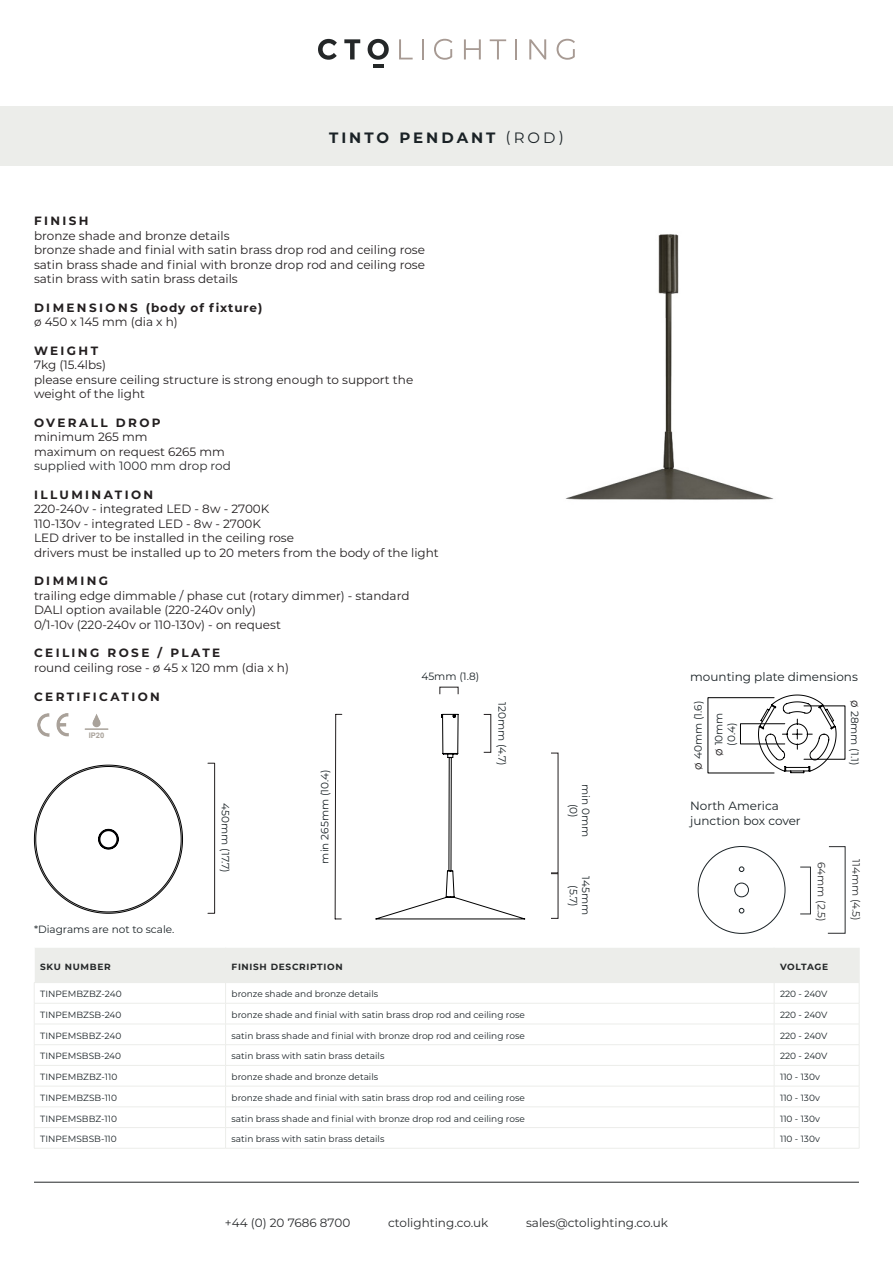
<style>
.page{position:relative;width:893px;height:1263px;background:#fff}
.page>*{position:absolute;margin:0;border:0;box-sizing:border-box;transform-origin:0 0}
.t1{font:700 15px "Montserrat";letter-spacing:.2em;color:#1a2226}
.t2{font:12px/14.4px "Montserrat";color:#231f20}
.t3{font:12px "Montserrat";color:#2a2c2e}
.t4{font:700 12px "Montserrat";letter-spacing:.2em;color:#231f20}
.t5{font:12px/14.4px "Montserrat";color:#1a2226}
.t6{font:700 12px "Montserrat";letter-spacing:.155em;color:#231f20}
.t7{font:10.5px/12.6px "Montserrat";color:#1a2226;text-align:center}
.t8{font:10.5px "Montserrat";color:#2a2c2e}
.t9{font:9px "Montserrat";color:#1a2226}
.t10{font:700 9px "Montserrat";letter-spacing:.075em;color:#242728}
.t11{font:700 7.65px "Arial";color:#a9a29a}
.s1{font-weight:400}
.s2{font-size:12px;color:#231f20}
</style>
<div class="page">
<hr style="left:34px;top:1182px;width:825px;height:1px;background:#242728">
<hr style="left:373px;top:64px;width:11px;height:4px;background:#242728">
<svg style="left:318px;top:39px;width:19px;height:21px"></svg>
<svg style="left:344px;top:39px;width:16px;height:20px"></svg>
<svg style="left:368px;top:39px;width:21px;height:21px"></svg>
<hr style="left:422px;top:39px;width:2px;height:20px;background:#a79a93">
<svg style="left:434px;top:39px;width:18px;height:21px"></svg>
<svg style="left:464px;top:39px;width:17px;height:20px"></svg>
<svg style="left:490px;top:39px;width:16px;height:20px"></svg>
<hr style="left:515px;top:39px;width:2px;height:20px;background:#a79a93">
<svg style="left:529px;top:39px;width:17px;height:20px"></svg>
<svg style="left:557px;top:39px;width:18px;height:21px"></svg>
<svg style="left:399px;top:39px;width:14px;height:20px"></svg>
<div style="left:0;top:106px;width:893px;height:60px;background:#ecedea"></div>
<svg style="left:34px;top:948px;width:826px;height:200px"></svg>
<hr style="left:34px;top:1148px;width:192px;height:1px;background:#ecedea">
<hr style="left:226px;top:1148px;width:548px;height:1px;background:#ecedea">
<hr style="left:774px;top:1148px;width:85px;height:1px;background:#ecedea">
<img style="left:37px;top:714px;width:32px;height:22px">
<div style="left:93px;top:719px;width:8px;height:8px;background:#a9a29a;border-radius:50%"></div>
<svg style="left:93px;top:714px;width:7px;height:7px"></svg>
<hr style="left:85px;top:728px;width:23px;height:2px;background:#a9a29a">
<img style="left:565px;top:234px;width:209px;height:266px">
<div style="left:208px;top:763px;width:7px;height:151px;border:1px solid #231f20"></div>
<svg style="left:334px;top:714px;width:9px;height:206px"></svg>
<div style="left:740px;top:723px;width:45px;height:21px;border:1px solid #000"></div>
<svg style="left:758px;top:694px;width:79px;height:79px"></svg>
<svg style="left:375px;top:714px;width:151px;height:206px"></svg>
<svg style="left:34px;top:764px;width:149px;height:150px"></svg>
<svg style="left:698px;top:846px;width:87px;height:88px"></svg>
<svg style="left:827px;top:846px;width:19px;height:88px"></svg>
<div style="left:800px;top:867px;width:11px;height:47px;border:1px solid #2a2c2e"></div>
<p class="t1" style="left:329px;top:127px;width:236px">TINTO PENDANT <span class="s1">(ROD)</span></p>
<p class="t4" style="left:34px;top:212px;width:56px">FINISH</p>
<p class="t2" style="left:34px;top:228px;width:197px">bronze shade and bronze details</p>
<p class="t2" style="left:34px;top:242px;width:393px">bronze shade and finial with satin brass drop rod and ceiling rose</p>
<p class="t2" style="left:34px;top:257px;width:393px">satin brass shade and finial with bronze drop rod and ceiling rose</p>
<p class="t2" style="left:34px;top:271px;width:205px">satin brass with satin brass details</p>
<p class="t6" style="left:34px;top:299px;width:230px">DIMENSIONS (body of fixture)</p>
<p class="t2" style="left:34px;top:314px;width:145px">ø 450 x 145 mm (dia x h)</p>
<p class="t4" style="left:34px;top:342px;width:66px">WEIGHT</p>
<p class="t2" style="left:34px;top:357px;width:74px">7kg (15.4lbs)</p>
<p class="t2" style="left:34px;top:372px;width:381px">please ensure ceiling structure is strong enough to support the weight of the light</p>
<p class="t4" style="left:34px;top:414px;width:128px">OVERALL DROP</p>
<p class="t2" style="left:34px;top:429px;width:115px">minimum 265 mm</p>
<p class="t2" style="left:34px;top:444px;width:192px">maximum on request 6265 mm</p>
<p class="t3" style="left:34px;top:458px;width:198px">supplied with 1000 mm drop rod</p>
<p class="t4" style="left:34px;top:486px;width:121px">ILLUMINATION</p>
<p class="t2" style="left:34px;top:501px;width:237px">220-240v - integrated LED - 8w - 2700K</p>
<p class="t2" style="left:34px;top:516px;width:229px">110-130v - integrated LED - 8w - 2700K</p>
<p class="t2" style="left:34px;top:530px;width:262px">LED driver to be installed in the ceiling rose</p>
<p class="t2" style="left:34px;top:545px;width:406px">drivers must be installed up to 20 meters from the body of the light</p>
<p class="t4" style="left:34px;top:572px;width:76px">DIMMING</p>
<p class="t2" style="left:34px;top:588px;width:377px">trailing edge dimmable / phase cut (rotary dimmer) - standard</p>
<p class="t2" style="left:34px;top:602px;width:223px">DALI option available (220-240v only)</p>
<p class="t2" style="left:34px;top:617px;width:248px">0/1-10v (220-240v or 110-130v) - on request</p>
<p class="t4" style="left:34px;top:644px;width:188px">CEILING ROSE / PLATE</p>
<p class="t2" style="left:34px;top:660px;width:256px">round ceiling rose - ø 45 x 120 mm (dia x h)</p>
<p class="t4" style="left:34px;top:688px;width:127px">CERTIFICATION</p>
<p class="t7" style="left:421px;top:669px;width:59px">45mm (1.8)</p>
<p class="t11" style="left:89px;top:730px;width:17px">IP20</p>
<p class="t7" style="left:232px;top:803px;width:71px;rotate:90deg">450mm (17.7)</p>
<p class="t7" style="left:318px;top:863px;width:95px;rotate:-90deg">min 265mm (10.4)</p>
<p class="t7" style="left:509px;top:702px;width:65px;rotate:90deg">120mm (4.7)</p>
<p class="t7" style="left:34px;top:923px;width:142px">*Diagrams are not to scale.</p>
<p class="t7" style="left:593px;top:784px;width:55px;rotate:90deg">min 0mm (0)</p>
<p class="t7" style="left:593px;top:876px;width:40px;rotate:90deg">145mm (5.7)</p>
<p class="t5" style="left:690px;top:669px;width:169px">mounting plate dimensions</p>
<p class="t7" style="left:691px;top:770px;width:70px;rotate:-90deg"><span class="s2">ø</span> 40mm (1.6)</p>
<p class="t7" style="left:712px;top:756px;width:45px;rotate:-90deg"><span class="s2">ø</span> 10mm (0.4)</p>
<p class="t7" style="left:861px;top:700px;width:66px;rotate:90deg"><span class="s2">ø</span> 28mm (1.1)</p>
<p class="t5" style="left:690px;top:798px;width:112px">North America junction box cover</p>
<p class="t8" style="left:829px;top:862px;width:61px;rotate:90deg">64mm (2.5)</p>
<p class="t8" style="left:863px;top:859px;width:63px;rotate:90deg">114mm (4.5)</p>
<p class="t10" style="left:40px;top:960px;width:72px">SKU NUMBER</p>
<p class="t10" style="left:232px;top:960px;width:113px">FINISH DESCRIPTION</p>
<p class="t10" style="left:780px;top:960px;width:50px">VOLTAGE</p>
<p class="t9" style="left:40px;top:988px;width:83px">TINPEMBZBZ-240</p>
<p class="t9" style="left:232px;top:988px;width:148px">bronze shade and bronze details</p>
<p class="t9" style="left:780px;top:988px;width:49px">220 - 240V</p>
<p class="t9" style="left:40px;top:1008px;width:83px">TINPEMBZSB-240</p>
<p class="t9" style="left:232px;top:1008px;width:295px">bronze shade and finial with satin brass drop rod and ceiling rose</p>
<p class="t9" style="left:780px;top:1008px;width:49px">220 - 240V</p>
<p class="t9" style="left:40px;top:1029px;width:83px">TINPEMSBBZ-240</p>
<p class="t9" style="left:232px;top:1029px;width:295px">satin brass shade and finial with bronze drop rod and ceiling rose</p>
<p class="t9" style="left:780px;top:1029px;width:49px">220 - 240V</p>
<p class="t9" style="left:40px;top:1050px;width:82px">TINPEMSBSB-240</p>
<p class="t9" style="left:232px;top:1050px;width:154px">satin brass with satin brass details</p>
<p class="t9" style="left:780px;top:1050px;width:49px">220 - 240V</p>
<p class="t9" style="left:40px;top:1071px;width:79px">TINPEMBZBZ-110</p>
<p class="t9" style="left:232px;top:1071px;width:148px">bronze shade and bronze details</p>
<p class="t9" style="left:780px;top:1071px;width:41px">110 - 130v</p>
<p class="t9" style="left:40px;top:1091px;width:78px">TINPEMBZSB-110</p>
<p class="t9" style="left:232px;top:1091px;width:295px">bronze shade and finial with satin brass drop rod and ceiling rose</p>
<p class="t9" style="left:780px;top:1091px;width:41px">110 - 130v</p>
<p class="t9" style="left:40px;top:1112px;width:78px">TINPEMSBBZ-110</p>
<p class="t9" style="left:232px;top:1112px;width:295px">satin brass shade and finial with bronze drop rod and ceiling rose</p>
<p class="t9" style="left:780px;top:1112px;width:41px">110 - 130v</p>
<p class="t9" style="left:40px;top:1133px;width:78px">TINPEMSBSB-110</p>
<p class="t9" style="left:232px;top:1133px;width:154px">satin brass with satin brass details</p>
<p class="t9" style="left:780px;top:1133px;width:41px">110 - 130v</p>
<p class="t3" style="left:225px;top:1214px;width:127px">+44 (0) 20 7686 8700</p>
<p class="t3" style="left:388px;top:1214px;width:102px">ctolighting.co.uk</p>
<p class="t3" style="left:526px;top:1214px;width:143px">sales@ctolighting.co.uk</p>
</div>
